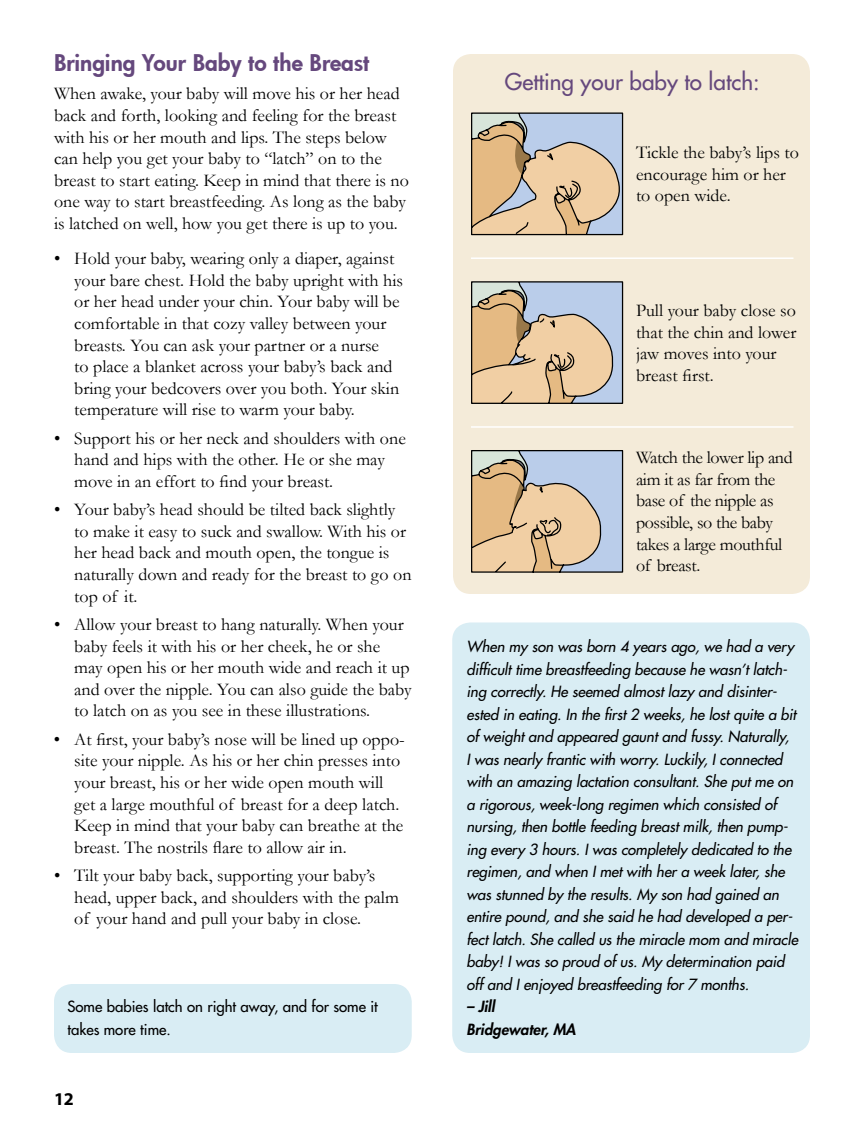
<style>
.page{position:relative;width:864px;height:1134px;background:#fff}
.page>*{position:absolute;margin:0;border:0;box-sizing:border-box;transform-origin:0 0}
.t1{font:800 22.5px "Futura";color:#65487d}
.t2{font:22.5px "Futura";color:#65487d}
.t3{font:18px/21.6px "Garamond";color:#000}
.t4{font:18px/21.6px "Garamond";letter-spacing:-.02em;color:#000}
.t5{font:700 18px "Myriad";color:#000}
.t6{font:italic 15px/22.5px "Futura";letter-spacing:-.005em;color:#000}
.t7{font:15px/22.5px "Futura";color:#000}
.t8{font:italic 800 15px/22.5px "Futura";color:#000}
</style>
<div class="page">
<div style="left:453px;top:54px;width:357px;height:540px;background:#f4ebd9;border-radius:18px"></div>
<svg style="left:471px;top:112px;width:152px;height:123px"></svg>
<svg style="left:471px;top:281px;width:152px;height:123px"></svg>
<svg style="left:471px;top:450px;width:152px;height:123px"></svg>
<hr style="left:471px;top:257px;width:323px;height:2px;background:#fff">
<hr style="left:471px;top:426px;width:323px;height:2px;background:#fff">
<div style="left:452px;top:622px;width:358px;height:431px;background:#d9edf4;border-radius:18px"></div>
<div style="left:54px;top:984px;width:358px;height:69px;background:#d9edf4;border-radius:18px"></div>
<p class="t1" style="left:54px;top:48px;width:317px">Bringing Your Baby to the Breast</p>
<p class="t3" style="left:54px;top:83px;width:356px">When awake, your baby will move his or her head back and forth, looking and feeling for the breast with his or her mouth and lips. The steps below can help you get your baby to “latch” on to the breast to start eating. Keep in mind that there is no one way to start breastfeeding. As long as the baby is latched on well, how you get there is up to you.</p>
<p class="t3" style="left:74px;top:247px;width:330px;text-indent:-20px">• Hold your baby, wearing only a diaper, against your bare chest. Hold the baby upright with his or her head under your chin. Your baby will be comfortable in that cozy valley between your breasts. You can ask your partner or a nurse<br>to place a blanket across your baby’s back and bring your bedcovers over you both. Your skin temperature will rise to warm your baby.</p>
<p class="t3" style="left:74px;top:427px;width:333px;text-indent:-20px">• Support his or her neck and shoulders with one hand and hips with the other. He or she may move in an effort to find your breast.</p>
<p class="t3" style="left:74px;top:498px;width:339px;text-indent:-20px">• Your baby’s head should be tilted back slightly to make it easy to suck and swallow. With his or her head back and mouth open, the tongue is naturally down and ready for the breast to go on top of it.</p>
<p class="t3" style="left:74px;top:613px;width:339px;text-indent:-20px">• Allow your breast to hang naturally. When your baby feels it with his or her cheek, he or she may open his or her mouth wide and reach it up and over the nipple. You can also guide the baby to latch on as you see in these illustrations.</p>
<p class="t3" style="left:74px;top:728px;width:332px;text-indent:-20px">• At first, your baby’s nose will be lined up oppo&shy;site your nipple. As his or her chin presses into your breast, his or her wide open mouth will get a large mouthful of breast for a deep latch.<br>Keep in mind that your baby can breathe at the breast. The nostrils flare to allow air in.</p>
<p class="t3" style="left:74px;top:864px;width:326px;text-indent:-20px">• Tilt your baby back, supporting your baby’s head, upper back, and shoulders with the palm of your hand and pull your baby in close.</p>
<p class="t7" style="left:68px;top:995px;width:312px">Some babies latch on right away, and for some it takes more time.</p>
<p class="t5" style="left:54px;top:1090px;width:21px">12</p>
<p class="t2" style="left:505px;top:67px;width:256px">Getting your baby to latch:</p>
<p class="t3" style="left:636px;top:141px;width:164px">Tickle the baby’s lips to encourage him or her to open wide.</p>
<p class="t3" style="left:636px;top:299px;width:162px">Pull your baby close so that the chin and lower jaw moves into your breast first.</p>
<p class="t4" style="left:636px;top:446px;width:158px">Watch the lower lip and aim it as far from the base of the nipple as possible, so the baby takes a large mouthful of breast.</p>
<p class="t6" style="left:466px;top:635px;width:333px">When my son was born 4 years ago, we had a very difficult time breastfeeding because he wasn’t latch&shy;ing correctly. He seemed almost lazy and disinter&shy;ested in eating. In the first 2 weeks, he lost quite a bit of weight and appeared gaunt and fussy. Naturally,<br>I was nearly frantic with worry. Luckily, I connected with an amazing lactation consultant. She put me on a rigorous, week-long regimen which consisted of nursing, then bottle feeding breast milk, then pump&shy;ing every 3 hours. I was completely dedicated to the regimen, and when I met with her a week later, she was stunned by the results. My son had gained an entire pound, and she said he had developed a per&shy;fect latch. She called us the miracle mom and miracle baby! I was so proud of us. My determination paid off and I enjoyed breastfeeding for 7 months.</p>
<p class="t8" style="left:466px;top:995px;width:111px">– Jill<br>Bridgewater, MA</p>
</div>
